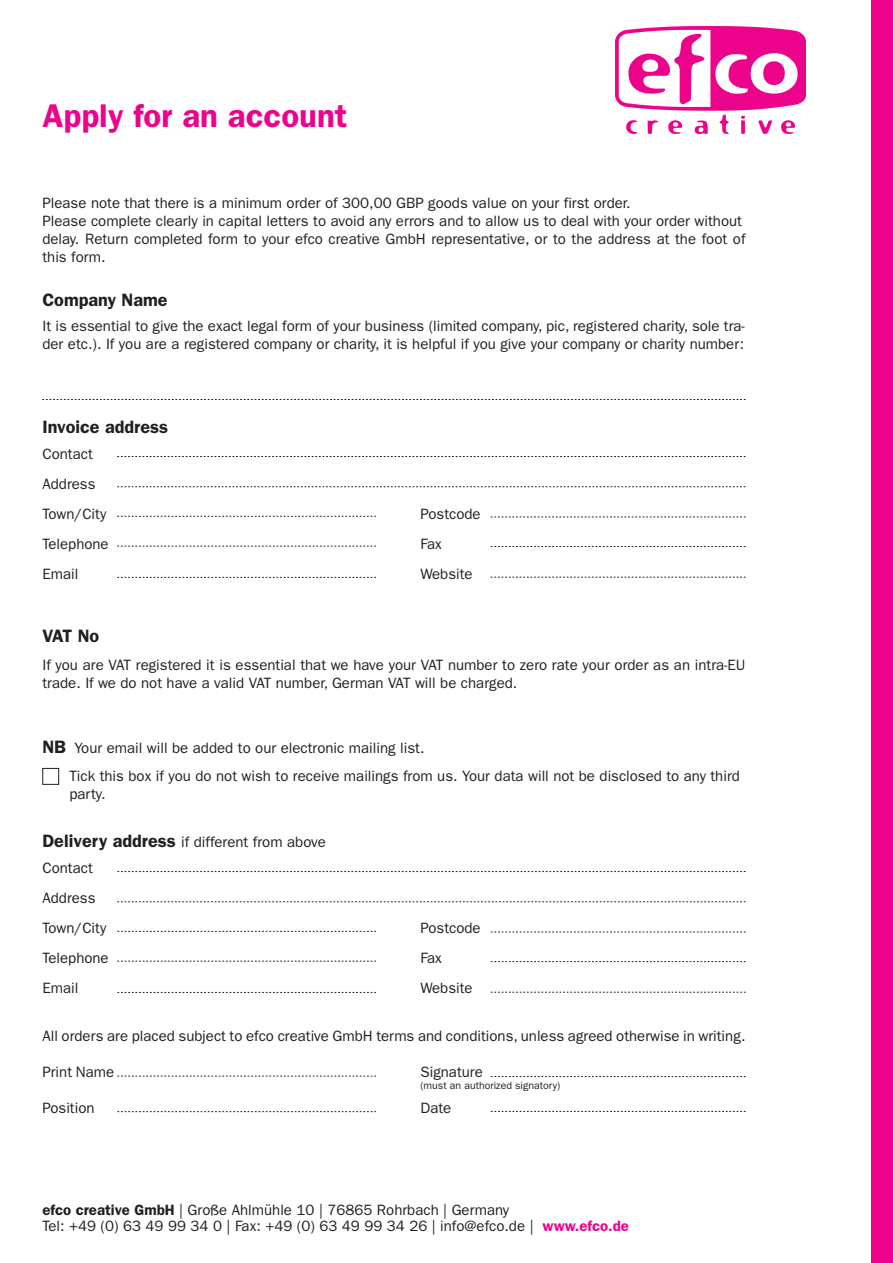
<style>
.page{position:relative;width:893px;height:1263px;background:#fff}
.page>*{position:absolute;margin:0;border:0;box-sizing:border-box;transform-origin:0 0}
.t1{font:600 33px "Franklin Gothic";color:#ed028c}
.t2{font:600 18px "Franklin Gothic";color:#231f20}
.t3{font:15px/18px "Franklin Gothic";color:#231f20}
.t4{font:10.5px "Franklin Gothic";color:#231f20}
.s1{font-weight:600;font-size:18px}
.s2{font-weight:600}
.s3{font-weight:600;color:#ed028c}
</style>
<div class="page">
<div style="left:872px;top:0;width:21px;height:1263px;background:#ed028c"></div>
<svg style="left:42px;top:399px;width:704px;height:1px"></svg>
<div style="left:43px;top:768px;width:16px;height:16px;border:1px solid #231f20"></div>
<svg style="left:117px;top:516px;width:259px;height:1px"></svg>
<svg style="left:117px;top:456px;width:629px;height:1px"></svg>
<svg style="left:117px;top:486px;width:629px;height:1px"></svg>
<svg style="left:117px;top:546px;width:259px;height:1px"></svg>
<svg style="left:117px;top:577px;width:259px;height:1px"></svg>
<svg style="left:491px;top:517px;width:255px;height:1px"></svg>
<svg style="left:491px;top:546px;width:255px;height:1px"></svg>
<svg style="left:491px;top:577px;width:255px;height:1px"></svg>
<svg style="left:117px;top:931px;width:259px;height:1px"></svg>
<svg style="left:117px;top:871px;width:629px;height:1px"></svg>
<svg style="left:117px;top:901px;width:629px;height:1px"></svg>
<svg style="left:117px;top:961px;width:259px;height:1px"></svg>
<svg style="left:117px;top:992px;width:259px;height:1px"></svg>
<svg style="left:491px;top:932px;width:255px;height:1px"></svg>
<svg style="left:491px;top:961px;width:255px;height:1px"></svg>
<svg style="left:491px;top:992px;width:255px;height:1px"></svg>
<svg style="left:117px;top:1076px;width:259px;height:1px"></svg>
<svg style="left:117px;top:1111px;width:259px;height:1px"></svg>
<svg style="left:491px;top:1076px;width:255px;height:1px"></svg>
<svg style="left:491px;top:1111px;width:255px;height:1px"></svg>
<img style="left:616px;top:27px;width:189px;height:106px">
<h1 class="t1" style="left:42px;top:96px;width:306px">Apply for an account</h1>
<p class="t3" style="left:42px;top:194px;width:705px">Please note that there is a minimum order of 300,00 GBP goods value on your first order.<br>Please complete clearly in capital letters to avoid any errors and to allow us to deal with your order without delay. Return completed form to your efco creative GmbH representative, or to the address at the foot of this form.</p>
<p class="t2" style="left:42px;top:289px;width:127px">Company Name</p>
<p class="t3" style="left:42px;top:317px;width:704px">It is essential to give the exact legal form of your business (limited company, pic, registered charity, sole tra&shy;der etc.). If you are a registered company or charity, it is helpful if you give your company or charity number:</p>
<p class="t2" style="left:42px;top:416px;width:127px">Invoice address</p>
<p class="t3" style="left:42px;top:439px;width:65px;line-height:30px">Contact<br>Address<br>Town/City</p>
<p class="t3" style="left:420px;top:505px;width:62px">Postcode</p>
<p class="t3" style="left:42px;top:535px;width:68px">Telephone</p>
<p class="t3" style="left:420px;top:535px;width:23px">Fax</p>
<p class="t3" style="left:42px;top:565px;width:37px">Email</p>
<p class="t3" style="left:420px;top:565px;width:54px">Website</p>
<p class="t2" style="left:42px;top:625px;width:58px">VAT No</p>
<p class="t3" style="left:42px;top:656px;width:705px">If you are VAT registered it is essential that we have your VAT number to zero rate your order as an intra-EU trade. If we do not have a valid VAT number, German VAT will be charged.</p>
<p class="t3" style="left:69px;top:734px;width:672px;line-height:28.5px;text-indent:-27px"><span class="s1">NB</span> Your email will be added to our electronic mailing list.<br>Tick this box if you do not wish to receive mailings from us. Your data will not be disclosed to any third</p>
<p class="t3" style="left:69px;top:785px;width:38px">party.</p>
<p class="t3" style="left:42px;top:830px;width:285px;line-height:25.5px"><span class="s1">Delivery address</span> if different from above<br>Contact</p>
<p class="t3" style="left:42px;top:883px;width:65px;line-height:30px">Address<br>Town/City</p>
<p class="t3" style="left:420px;top:919px;width:62px">Postcode</p>
<p class="t3" style="left:42px;top:949px;width:68px">Telephone</p>
<p class="t3" style="left:420px;top:949px;width:23px">Fax</p>
<p class="t3" style="left:42px;top:979px;width:37px">Email</p>
<p class="t3" style="left:420px;top:979px;width:54px">Website</p>
<p class="t3" style="left:42px;top:1027px;width:705px">All orders are placed subject to efco creative GmbH terms and conditions, unless agreed otherwise in writing.</p>
<p class="t3" style="left:42px;top:1063px;width:73px">Print Name</p>
<p class="t3" style="left:420px;top:1063px;width:64px">Signature</p>
<p class="t4" style="left:420px;top:1079px;width:141px">(must an authorized signatory)</p>
<p class="t3" style="left:42px;top:1099px;width:54px">Position</p>
<p class="t3" style="left:420px;top:1099px;width:32px">Date</p>
<p class="t3" style="left:42px;top:1201px;width:588px;line-height:16.5px"><span class="s2">efco creative GmbH</span> | Große Ahlmühle 10 | 76865 Rohrbach | Germany<br>Tel: +49 (0) 63 49 99 34 0 | Fax: +49 (0) 63 49 99 34 26 | info@efco.de | <span class="s3">www.efco.de</span></p>
</div>
